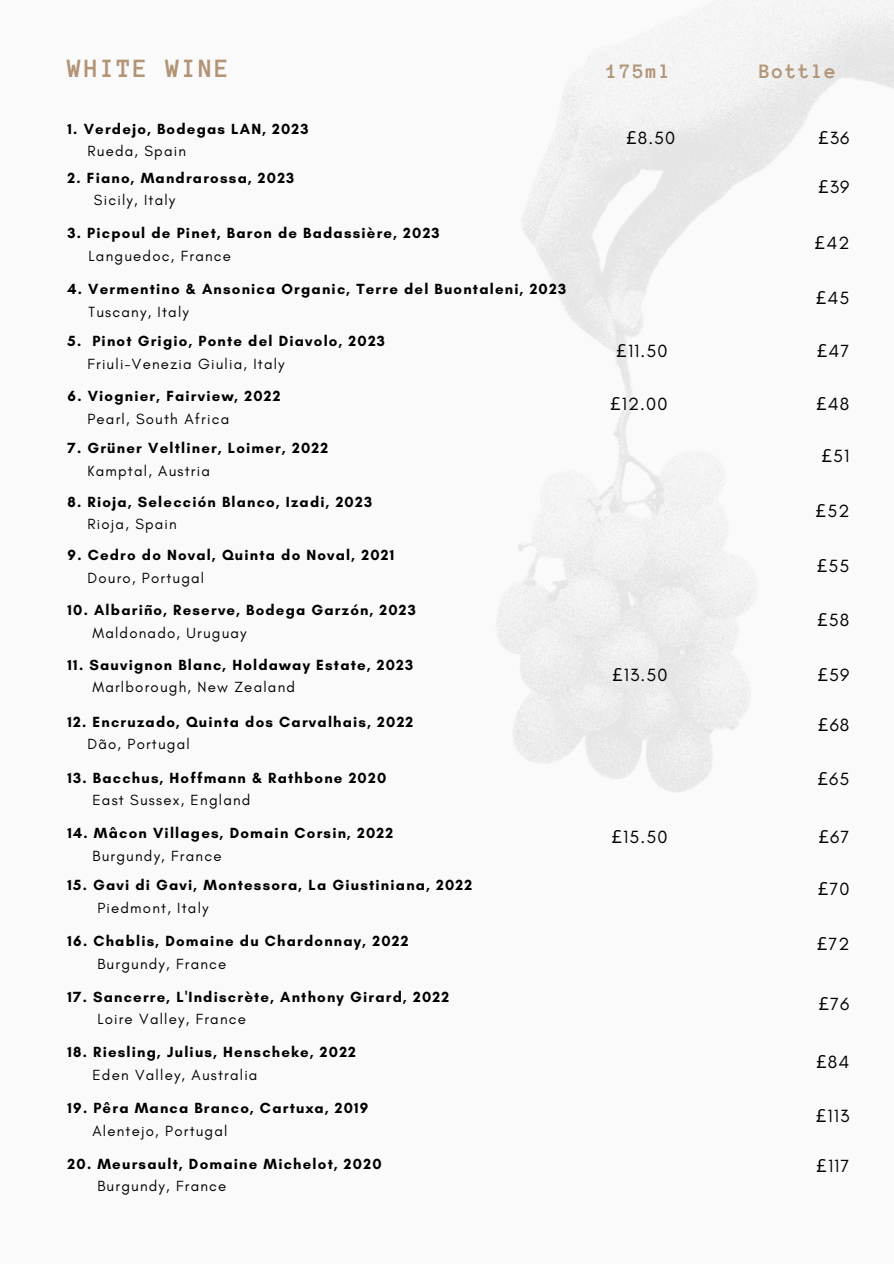
<style>
.page{position:relative;width:894px;height:1264px;background:#fff}
.page>*{position:absolute;margin:0;border:0;box-sizing:border-box;transform-origin:0 0}
.t1{font:700 27px "Anonymous Pro";letter-spacing:.06em;color:#b29477}
.t2{font:700 21px "Anonymous Pro";letter-spacing:.08em;color:#b29477}
.t3{font:18px "Glacial Indifference";letter-spacing:.06em;color:#000}
.t4{font:700 15px "Glacial Indifference";letter-spacing:.08em;color:#000}
.t5{font:15px "Glacial Indifference";letter-spacing:.08em;color:#000}
.s1{font-family:"Noto Sans"}
</style>
<div class="page">
<div style="left:0;top:0;width:893px;height:1263px;background:#fafafa"></div>
<img style="left:497px;top:0;width:396px;height:792px">
<p class="t1" style="left:68px;top:55px;width:163px">WHITE WINE</p>
<h2 class="t2" style="left:759px;top:61px;width:79px">Bottle</h2>
<h3 class="t2" style="left:606px;top:61px;width:65px">175ml</h3>
<p class="t4" style="left:68px;top:119px;width:242px">1. Verdejo, Bodegas LAN, 2023</p>
<p class="t5" style="left:87px;top:142px;width:100px">Rueda, Spain</p>
<h3 class="t4" style="left:68px;top:168px;width:228px">2. Fiano, Mandrarossa, 2023</h3>
<h2 class="t5" style="left:94px;top:191px;width:83px">Sicily, Italy</h2>
<h3 class="t4" style="left:68px;top:224px;width:373px">3. Picpoul de Pinet, Baron de Badassière, 2023</h3>
<h3 class="t5" style="left:89px;top:246px;width:144px">Languedoc, France</h3>
<h3 class="t4" style="left:68px;top:280px;width:500px">4. Vermentino &amp; Ansonica Organic, Terre del Buontaleni, 2023</h3>
<h3 class="t5" style="left:89px;top:302px;width:102px">Tuscany, Italy</h3>
<h3 class="t4" style="left:68px;top:332px;width:319px">5. Pinot Grigio, Ponte del Diavolo, 2023</h3>
<h3 class="t5" style="left:87px;top:354px;width:199px">Friuli-Venezia Giulia, Italy</h3>
<p class="t4" style="left:68px;top:387px;width:214px">6. Viognier, Fairview, 2022</p>
<p class="t5" style="left:87px;top:409px;width:143px">Pearl, South Africa</p>
<h3 class="t4" style="left:68px;top:439px;width:262px">7. Grüner Veltliner, Loimer, 2022</h3>
<h3 class="t5" style="left:87px;top:461px;width:124px">Kamptal, Austria</h3>
<h3 class="t4" style="left:68px;top:492px;width:306px">8. Rioja, Selección Blanco, Izadi, 2023</h3>
<h3 class="t5" style="left:87px;top:515px;width:91px">Rioja, Spain</h3>
<h3 class="t4" style="left:68px;top:546px;width:328px">9. Cedro do Noval, Quinta do Noval, 2021</h3>
<h1 class="t5" style="left:87px;top:568px;width:118px">Douro, Portugal</h1>
<p class="t4" style="left:68px;top:600px;width:350px">10. Albariño, Reserve, Bodega Garzón, 2023</p>
<h3 class="t5" style="left:92px;top:623px;width:156px">Maldonado, Uruguay</h3>
<p class="t4" style="left:68px;top:655px;width:347px">11. Sauvignon Blanc, Holdaway Estate, 2023</p>
<p class="t5" style="left:92px;top:678px;width:204px">Marlborough, New Zealand</p>
<p class="t4" style="left:68px;top:712px;width:347px">12. Encruzado, Quinta dos Carvalhais, 2022</p>
<p class="t5" style="left:87px;top:735px;width:104px">Dão, Portugal</p>
<p class="t4" style="left:68px;top:768px;width:320px">13. Bacchus, Hoffmann &amp; Rathbone 2020</p>
<p class="t5" style="left:92px;top:791px;width:159px">East Sussex, England</p>
<p class="t4" style="left:68px;top:824px;width:327px">14. Mâcon Villages, Domain Corsin, 2022</p>
<p class="t5" style="left:92px;top:846px;width:131px">Burgundy, France</p>
<p class="t4" style="left:68px;top:876px;width:406px">15. Gavi di Gavi, Montessora, La Giustiniana, 2022</p>
<p class="t5" style="left:97px;top:898px;width:113px">Piedmont, Italy</p>
<p class="t4" style="left:68px;top:931px;width:342px">16. Chablis, Domaine du Chardonnay, 2022</p>
<p class="t5" style="left:97px;top:954px;width:131px">Burgundy, France</p>
<p class="t4" style="left:68px;top:987px;width:383px">17. Sancerre, L'Indiscrète, Anthony Girard, 2022</p>
<p class="t5" style="left:97px;top:1010px;width:150px">Loire Valley, France</p>
<p class="t4" style="left:68px;top:1043px;width:290px">18. Riesling, Julius, Henscheke, 2022</p>
<p class="t5" style="left:92px;top:1065px;width:167px">Eden Valley, Australia</p>
<p class="t4" style="left:68px;top:1098px;width:302px">19. Pêra Manca Branco, Cartuxa, 2019</p>
<p class="t5" style="left:92px;top:1121px;width:137px">Alentejo, Portugal</p>
<p class="t4" style="left:68px;top:1154px;width:315px">20. Meursault, Domaine Michelot, 2020</p>
<p class="t5" style="left:97px;top:1177px;width:131px">Burgundy, France</p>
<h3 class="t3" style="left:626px;top:127px;width:50px"><span class="s1">£</span>8.50</h3>
<p class="t3" style="left:616px;top:340px;width:52px"><span class="s1">£</span>11.50</p>
<p class="t3" style="left:610px;top:393px;width:58px"><span class="s1">£</span>12.00</p>
<h3 class="t3" style="left:612px;top:664px;width:57px"><span class="s1">£</span>13.50</h3>
<h3 class="t3" style="left:611px;top:825px;width:57px"><span class="s1">£</span>15.50</h3>
<h3 class="t3" style="left:818px;top:127px;width:33px"><span class="s1">£</span>36</h3>
<h3 class="t3" style="left:818px;top:176px;width:33px"><span class="s1">£</span>39</h3>
<h3 class="t3" style="left:814px;top:231px;width:36px"><span class="s1">£</span>42</h3>
<p class="t3" style="left:815px;top:287px;width:35px"><span class="s1">£</span>45</p>
<p class="t3" style="left:817px;top:340px;width:34px"><span class="s1">£</span>47</p>
<h3 class="t3" style="left:816px;top:392px;width:34px"><span class="s1">£</span>48</h3>
<p class="t3" style="left:821px;top:445px;width:29px"><span class="s1">£</span>51</p>
<p class="t3" style="left:815px;top:500px;width:35px"><span class="s1">£</span>52</p>
<p class="t3" style="left:816px;top:554px;width:34px"><span class="s1">£</span>55</p>
<p class="t3" style="left:817px;top:609px;width:33px"><span class="s1">£</span>58</p>
<p class="t3" style="left:817px;top:664px;width:33px"><span class="s1">£</span>59</p>
<h3 class="t3" style="left:818px;top:714px;width:33px"><span class="s1">£</span>68</h3>
<p class="t3" style="left:817px;top:767px;width:33px"><span class="s1">£</span>65</p>
<p class="t3" style="left:818px;top:825px;width:32px"><span class="s1">£</span>67</p>
<h3 class="t3" style="left:817px;top:877px;width:33px"><span class="s1">£</span>70</h3>
<p class="t3" style="left:816px;top:933px;width:34px"><span class="s1">£</span>72</p>
<p class="t3" style="left:818px;top:992px;width:32px"><span class="s1">£</span>76</p>
<h3 class="t3" style="left:816px;top:1051px;width:34px"><span class="s1">£</span>84</h3>
<p class="t3" style="left:816px;top:1104px;width:35px"><span class="s1">£</span>113</p>
<p class="t3" style="left:816px;top:1154px;width:34px"><span class="s1">£</span>117</p>
</div>
